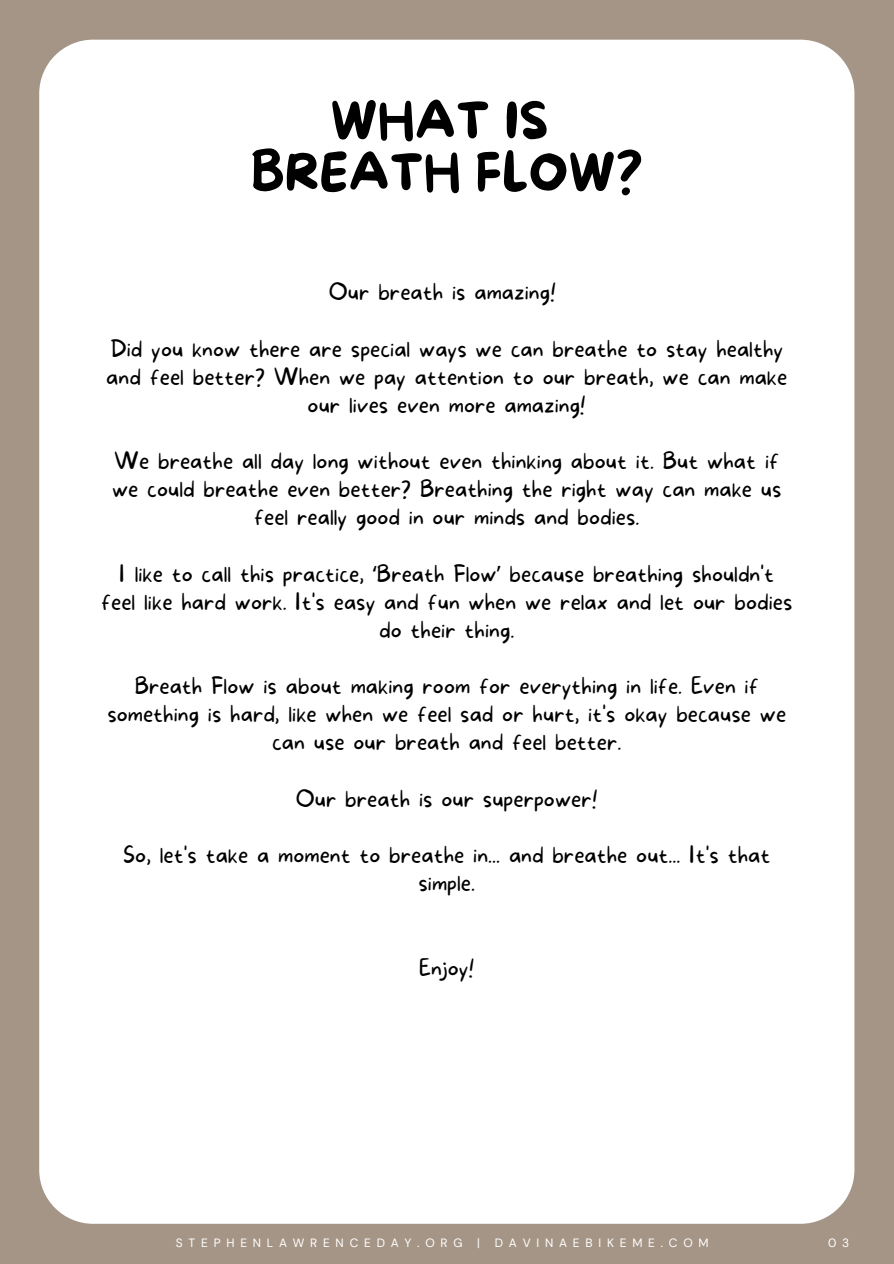
<style>
.page{position:relative;width:894px;height:1264px;background:#fff}
.page>*{position:absolute;margin:0;border:0;box-sizing:border-box;transform-origin:0 0}
.t1{font:51px/51.8px "More Sugar";color:#000;text-align:center}
.t2{font:100 22.5px/28.2px "More Sugar";color:#000;text-align:center}
.t3{font:12px "DM Sans";letter-spacing:.48em;color:#fff}
.s1{font-family:"Noto Sans";font-weight:400}
</style>
<div class="page">
<div style="left:0;top:0;width:893px;height:1263px;background:#a59586"></div>
<div style="left:39px;top:40px;width:815px;height:1183px;background:#fff;border-radius:54px"></div>
<h1 class="t1" style="left:250px;top:97px;width:394px">WHAT IS<br>BREATH FLOW?</h1>
<h2 class="t2" style="left:329px;top:279px;width:228px">Our breath is amazing!</h2>
<h2 class="t2" style="left:106px;top:335px;width:682px">Did you know there are special ways we can breathe to stay healthy and feel better? When we pay attention to our breath, we can make our lives even more amazing!</h2>
<h2 class="t2" style="left:112px;top:448px;width:670px">We breathe all day long without even thinking about it. But what if we could breathe even better? Breathing the right way can make us feel really good in our minds and bodies.</h2>
<h2 class="t2" style="left:101px;top:560px;width:692px">I like to call this practice, <span class="s1">‘</span>Breath Flow<span class="s1">’</span> because breathing shouldn't feel like hard work. It's easy and fun when we relax and let our bodies do their thing.</h2>
<h2 class="t2" style="left:107px;top:673px;width:680px">Breath Flow is about making room for everything in life. Even if something is hard, like when we feel sad or hurt, it's okay because we can use our breath and feel better.</h2>
<h2 class="t2" style="left:296px;top:785px;width:303px">Our breath is our superpower!</h2>
<h2 class="t2" style="left:123px;top:841px;width:648px">So, let's take a moment to breathe in... and breathe out... It's that simple.</h2>
<h2 class="t2" style="left:419px;top:954px;width:57px">Enjoy!</h2>
<p class="t3" style="left:176px;top:1234px;width:534px">STEPHENLAWRENCEDAY.ORG | DAVINAEBIKEME.COM</p>
<p class="t3" style="left:828px;top:1234px;width:23px">0 3</p>
</div>
